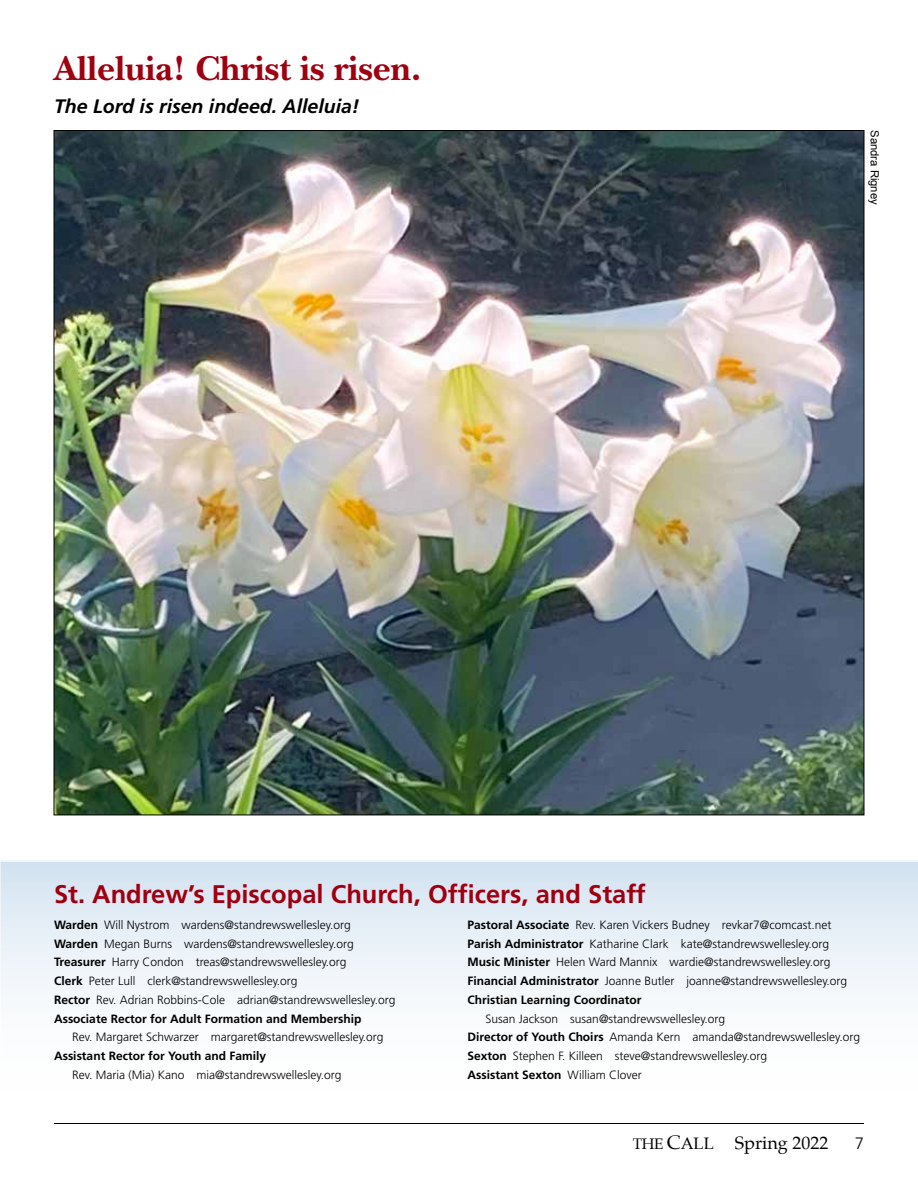
<style>
.page{position:relative;width:918px;height:1188px;background:#fff}
.page>*{position:absolute;margin:0;border:0;box-sizing:border-box;transform-origin:0 0}
.t1{font:700 36px "New Baskerville";color:#9f0011}
.t2{font:700 25.5px "Frutiger";color:#9f0011}
.t3{font:italic 700 19.5px "Frutiger";color:#000}
.t4{font:18px "Palatino";color:#000}
.t5{font:300 16.5px "Frutiger";color:#000}
.t6{font:300 12px/18.8px "Frutiger";color:#000}
.t7{font:700 12px "Frutiger";color:#000}
.t8{font:11.25px "Arial";color:#000}
.s1{font-weight:700}
.s2{font-family:"Palatino Roman SC850";font-size:15.3px}
.s3{font-family:"Palatino Roman SC850";font-size:19.5px}
.s4{font-family:"Palatino Roman SC850";font-size:16.65px}
</style>
<div class="page">
<hr style="left:54px;top:1123px;width:810px;height:1px;background:#000">
<svg style="left:0;top:861px;width:918px;height:132px"></svg>
<img style="left:56px;top:132px;width:806px;height:681px">
<h1 class="t1" style="left:54px;top:48px;width:369px">Alleluia! Christ is risen.</h1>
<h3 class="t3" style="left:54px;top:94px;width:307px">The Lord is risen indeed. Alleluia!</h3>
<p class="t8" style="left:882px;top:130px;width:76px;rotate:90deg">Sandra Rigney</p>
<h2 class="t2" style="left:54px;top:879px;width:593px">St. Andrew’s Episcopal Church, Officers, and Staff</h2>
<p class="t6" style="left:54px;top:915px;width:343px"><span class="s1">Warden</span> Will Nystrom wardens@standrewswellesley.org <span class="s1">Warden</span> Megan Burns wardens@standrewswellesley.org <span class="s1">Treasurer</span> Harry Condon treas@standrewswellesley.org<br><span class="s1">Clerk</span> Peter Lull clerk@standrewswellesley.org<br><span class="s1">Rector</span> Rev. Adrian Robbins-Cole adrian@standrewswellesley.org <span class="s1">Associate Rector for Adult Formation and Membership</span></p>
<p class="t6" style="left:72px;top:1028px;width:313px">Rev. Margaret Schwarzer margaret@standrewswellesley.org</p>
<p class="t7" style="left:54px;top:1049px;width:214px">Assistant Rector for Youth and Family</p>
<p class="t6" style="left:72px;top:1065px;width:271px">Rev. Maria (Mia) Kano mia@standrewswellesley.org</p>
<p class="t6" style="left:468px;top:915px;width:381px"><span class="s1">Pastoral Associate</span> Rev. Karen Vickers Budney revkar7@comcast.net <span class="s1">Parish Administrator</span> Katharine Clark kate@standrewswellesley.org <span class="s1">Music Minister</span> Helen Ward Mannix wardie@standrewswellesley.org <span class="s1">Financial Administrator</span> Joanne Butler joanne@standrewswellesley.org <span class="s1">Christian Learning Coordinator</span></p>
<p class="t6" style="left:468px;top:1009px;width:394px;text-indent:18px">Susan Jackson susan@standrewswellesley.org<br><span class="s1">Director of Youth Choirs</span> Amanda Kern amanda@standrewswellesley.org <span class="s1">Sexton</span> Stephen F. Killeen steve@standrewswellesley.org<br><span class="s1">Assistant Sexton</span> William Clover</p>
<h3 class="t4" style="left:633px;top:1128px;width:197px"><span class="s2">the</span> <span class="s3">C</span><span class="s4">all</span> Spring 2022</h3>
<h3 class="t5" style="left:855px;top:1134px;width:11px">7</h3>
</div>
